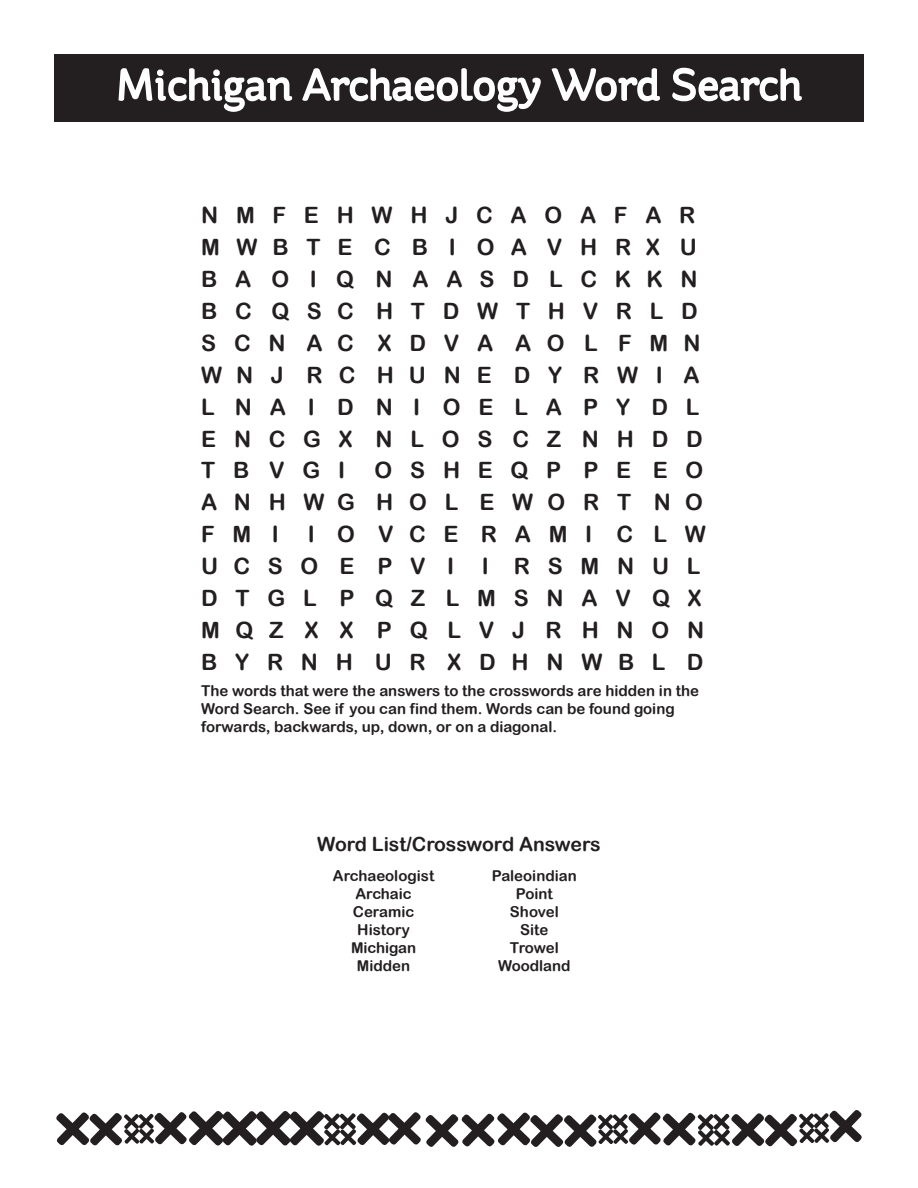
<style>
.page{position:relative;width:918px;height:1188px;background:#fff}
.page>*{position:absolute;margin:0;border:0;box-sizing:border-box;transform-origin:0 0}
.t1{font:43.5px "St Ryde";color:#fff}
.t2{font:22.5px/32px "Arial Rounded MT Bold";letter-spacing:.79em;color:#231f20}
.t3{font:19.5px "Arial Rounded MT Bold";color:#231f20}
.t4{font:15px/18px "Arial Rounded MT Bold";color:#231f20;text-align:center}
</style>
<div class="page">
<div style="left:54px;top:54px;width:810px;height:68px;background:#231f20"></div>
<svg style="left:118px;top:68px;width:175px;height:44px"></svg>
<svg style="left:302px;top:68px;width:239px;height:44px"></svg>
<svg style="left:551px;top:68px;width:109px;height:34px"></svg>
<svg style="left:672px;top:67px;width:130px;height:35px"></svg>
<svg style="left:56px;top:1110px;width:806px;height:37px"></svg>
<h1 class="t1" style="left:116px;top:59px;width:688px">Michigan Archaeology Word Search</h1>
<h2 class="t2" style="left:201px;top:199px;width:503px">NMFEHWHJCAOAFAR<br>MWBTE C B I OAVHRXU<br>BAO IQ NAASDLCKKN<br>BCQSC HTDWTHVRLD<br>SCN AC XDVA AOL FMN<br>WNJ RC HUNE DY RWI A<br>LNAIDNIOELAPYDL<br>ENCGX NLOSCZ NHDD<br>TBVGI</h2>
<h2 class="t2" style="left:201px;top:454px;width:504px;text-align:justify;text-indent:173px">OSHEQP PE EO ANHWG HOL EWORT NO FMI</h2>
<h2 class="t2" style="left:201px;top:518px;width:506px;text-indent:107px">I O VCE RAMI C LW<br>UCSO E PV I I RSMNUL<br>DTGL P QZ LMSNAV QX<br>MQZ X X PQLVJ RHNON<br>BYRNH UR XDHNWBL D</h2>
<p class="t4" style="left:201px;top:681px;width:499px;text-align:left">The words that were the answers to the crosswords are hidden in the<br>Word Search. See if you can find them. Words can be found going forwards, backwards, up, down, or on a diagonal.</p>
<h3 class="t3" style="left:317px;top:832px;width:285px">Word List/Crossword Answers</h3>
<p class="t4" style="left:333px;top:867px;width:103px">Archaeologist<br>Archaic<br>Ceramic<br>History<br>Michigan<br>Midden</p>
<p class="t4" style="left:492px;top:867px;width:86px">Paleoindian<br>Point<br>Shovel<br>Site<br>Trowel<br>Woodland</p>
</div>
